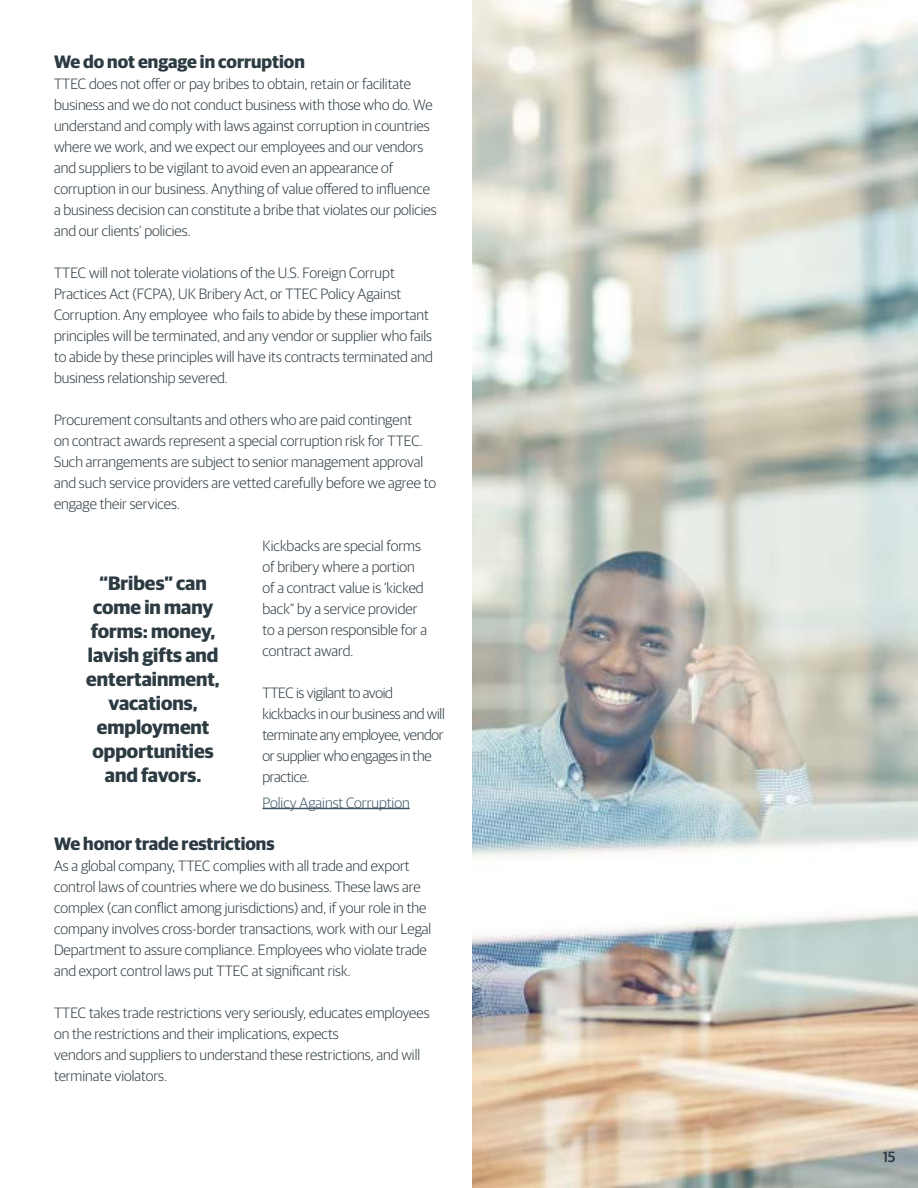
<style>
.page{position:relative;width:918px;height:1188px;background:#fff}
.page>*{position:absolute;margin:0;border:0;box-sizing:border-box;transform-origin:0 0}
.t1{font:700 19.5px/24px "Guardian Sans";color:#2c3a42;text-align:center}
.t2{font:700 18px "Guardian Sans";color:#2c3a42}
.t3{font:300 15px/21px "Guardian Sans";color:#2c3a42}
.t4{font:300 15px/21px "Guardian Sans";letter-spacing:-.02em;color:#2c3a42}
.t5{font:300 15px "Guardian Sans";color:#405866}
.t6{font:500 15px "Guardian Sans";color:#2c3a42}
</style>
<div class="page">
<img style="left:472px;top:0;width:446px;height:1188px">
<hr style="left:262px;top:808px;width:148px;height:1px;background:#405866">
<p class="t2" style="left:54px;top:48px;width:252px">We do not engage in corruption</p>
<p class="t3" style="left:54px;top:73px;width:384px">TTEC does not offer or pay bribes to obtain, retain or facilitate business and we do not conduct business with those who do. We understand and comply with laws against corruption in countries where we work, and we expect our employees and our vendors and suppliers to be vigilant to avoid even an appearance of corruption in our business. Anything of value offered to influence a business decision can constitute a bribe that violates our policies and our clients’ policies.</p>
<p class="t3" style="left:54px;top:262px;width:380px">TTEC will not tolerate violations of the U.S. Foreign Corrupt Practices Act (FCPA), UK Bribery Act, or TTEC Policy Against Corruption. Any employee who fails to abide by these important principles will be terminated, and any vendor or supplier who fails to abide by these principles will have its contracts terminated and business relationship severed.</p>
<p class="t3" style="left:54px;top:409px;width:384px">Procurement consultants and others who are paid contingent<br>on contract awards represent a special corruption risk for TTEC.<br>Such arrangements are subject to senior management approval and such service providers are vetted carefully before we agree to engage their services.</p>
<p class="t3" style="left:262px;top:535px;width:166px">Kickbacks are special forms of bribery where a portion of a contract value is ‘kicked back” by a service provider to a person responsible for a contract award.</p>
<p class="t4" style="left:262px;top:682px;width:184px">TTEC is vigilant to avoid kickbacks in our business and will terminate any employee, vendor or supplier who engages in the practice.</p>
<p class="t5" style="left:262px;top:792px;width:149px">Policy Against Corruption</p>
<p class="t2" style="left:54px;top:831px;width:222px">We honor trade restrictions</p>
<p class="t3" style="left:54px;top:855px;width:379px">As a global company, TTEC complies with all trade and export control laws of countries where we do business. These laws are complex (can conflict among jurisdictions) and, if your role in the company involves cross-border transactions, work with our Legal Department to assure compliance. Employees who violate trade and export control laws put TTEC at significant risk.</p>
<p class="t3" style="left:54px;top:1002px;width:377px">TTEC takes trade restrictions very seriously, educates employees on the restrictions and their implications, expects<br>vendors and suppliers to understand these restrictions, and will terminate violators.</p>
<h1 class="t1" style="left:86px;top:569px;width:135px">“Bribes” can come in many forms: money, lavish gifts and entertainment, vacations, employment opportunities and favors.</h1>
<p class="t6" style="left:883px;top:1146px;width:15px">15</p>
</div>
